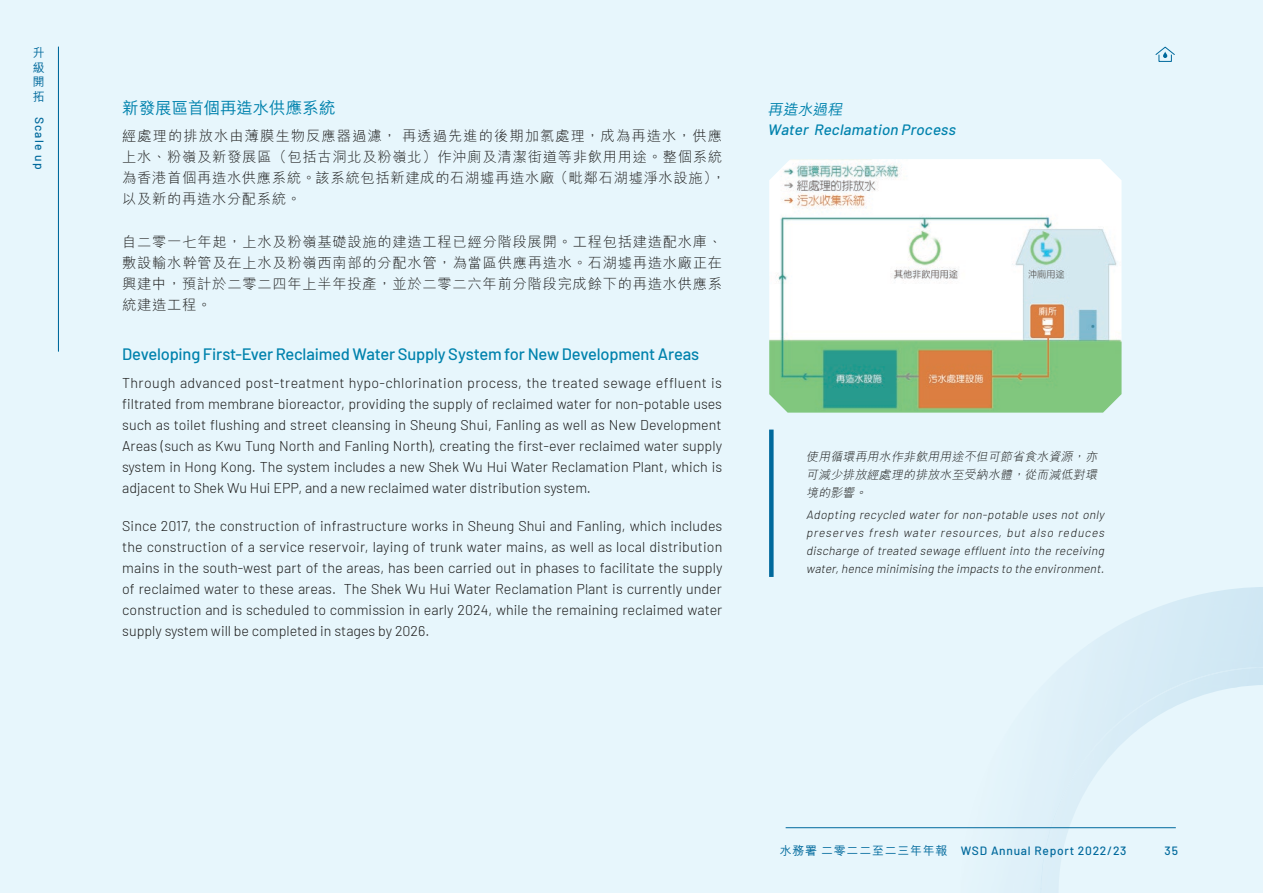
<style>
.page{position:relative;width:1263px;height:893px;background:#e7f6fc}
.page>*{position:absolute;margin:0;border:0;box-sizing:border-box;transform-origin:0 0}
.L4{font:500 16.5px "Barlow";letter-spacing:-.015em;color:#0082ad}
.L4-2{font:500 16.5px "M Hei HK";color:#0082ad}
.L5{font:italic 500 15px "Barlow";color:#0082ad}
.L5-2{font:italic 500 15px "M Hei HK";color:#0082ad}
.Body-E{font:300 14.25px/21px "Barlow";letter-spacing:.005em;color:#1c1c1b;text-align:justify}
.Body-C{font:300 14.25px/21px "M Hei HK";letter-spacing:.055em;color:#1c1c1b}
.t1{font:italic 300 12px "Barlow";color:#1c1c1b}
.t2{font:italic 300 12px/18px "M Hei HK";color:#1c1c1b}
.t3{font:500 12px "Barlow";letter-spacing:.06em;color:#00699c}
.t4{font:500 12px/14.4px "M Hei HK";letter-spacing:.06em;color:#00699c;text-align:justify}
</style>
<div class="page">
<img style="left:1177px;top:587px;width:86px;height:23px">
<div style="left:1087px;top:644px;width:176px;height:43px;background:#d4eaf5"></div>
<img style="left:1083px;top:668px;width:155px;height:39px">
<img style="left:1077px;top:693px;width:96px;height:37px">
<img style="left:1076px;top:718px;width:61px;height:25px">
<svg style="left:1259px;top:667px;width:4px;height:4px"></svg>
<img style="left:1209px;top:667px;width:50px;height:8px">
<img style="left:1174px;top:674px;width:38px;height:14px">
<img style="left:1145px;top:686px;width:31px;height:17px">
<img style="left:1120px;top:702px;width:27px;height:19px">
<img style="left:1040px;top:720px;width:82px;height:169px">
<div style="left:769px;top:430px;width:5px;height:147px;background:#00699c"></div>
<img style="left:769px;top:159px;width:352px;height:254px">
<hr style="left:786px;top:827px;width:390px;height:1px;background:#00699c">
<hr style="left:58px;top:47px;width:1px;height:304px;background:#00699c">
<div style="left:1158px;top:55px;width:14px;height:7px;border:1px solid #00699c"></div>
<svg style="left:1155px;top:46px;width:20px;height:12px"></svg>
<p class="t4" style="left:33px;top:45px;width:13px">升級開拓</p>
<p class="t3" style="left:48px;top:117px;width:54px;rotate:90deg">Scale up</p>
<h3 class="L4-2" style="left:122px;top:96px;width:215px">新發展區首個再造水供應系統</h3>
<p class="Body-C" style="left:122px;top:125px;width:605px">經處理的排放水由薄膜生物反應器過濾，再透過先進的後期加氯處理，成為再造水，供應上水、粉嶺及新發展區（包括古洞北及粉嶺北）作沖廁及清潔街道等非飲用用途。整個系統為香港首個再造水供應系統。該系統包括新建成的石湖墟再造水廠（毗鄰石湖墟淨水設施，(以及新的再造水分配系統。</p>
<p class="Body-C" style="left:122px;top:231px;width:601px;text-align:justify">自二零一七年起，上水及粉嶺基礎設施的建造工程已經分階段展開。工程包括建造配水庫、敷設輸水幹管及在上水及粉嶺西南部的分配水管，為當區供應再造水。石湖墟再造水廠正在興建中，預計於二零二四年上半年投產，並於二零二六年前分階段完成餘下的再造水供應系統建造工程。</p>
<h3 class="L4" style="left:122px;top:342px;width:578px">Developing First-Ever Reclaimed Water Supply System for New Development Areas</h3>
<p class="Body-E" style="left:122px;top:371px;width:601px">Through advanced post-treatment hypo-chlorination process, the treated sewage effluent is filtrated from membrane bioreactor, providing the supply of reclaimed water for non-potable uses such as toilet flushing and street cleansing in Sheung Shui, Fanling as well as New Development Areas (such as Kwu Tung North and Fanling North ,) creating the first-ever reclaimed water supply system in Hong Kong. The system includes a new Shek Wu Hui Water Reclamation Plant, which is adjacent to Shek Wu Hui EPP, and a new reclaimed water distribution system.</p>
<p class="Body-E" style="left:122px;top:514px;width:602px;text-align:right">Since 2017, the construction of infrastructure works in Sheung Shui and Fanling, which includes the construction of a service reservoir, laying of trunk water mains, as well as local distribution mains in the south-west part of the areas, has been carried out in phases to facilitate the supply The Shek Wu Hui Water Reclamation Plant is currently under</p>
<p class="Body-E" style="left:122px;top:577px;width:602px;text-align:left">of reclaimed water to these areas.<br>construction and is scheduled to commission in early 2024, while the remaining reclaimed water supply system will be completed in stages by 2026.</p>
<h4 class="L5-2" style="left:768px;top:99px;width:80px">再造水過程</h4>
<h4 class="L5" style="left:768px;top:118px;width:193px">Water Reclamation Process</h4>
<p class="t2" style="left:1024px;top:448px;width:76px;text-indent:-218px">使用循環再用水作非飲用用途不但可節省食水資源<br>從而減低對環</p>
<p class="t2" style="left:1085px;top:448px;width:16px">亦</p>
<p class="t2" style="left:1073px;top:448px;width:16px">，</p>
<p class="t2" style="left:855px;top:466px;width:161px;text-indent:-48px">可減少排放經處理的排放水至受納水體。</p>
<p class="t2" style="left:1012px;top:466px;width:16px">，</p>
<p class="t2" style="left:806px;top:484px;width:52px">境的影響</p>
<p class="t1" style="left:806px;top:506px;width:302px">Adopting recycled water for non potable uses not only</p>
<p class="t1" style="left:982px;top:506px;width:9px">-</p>
<p class="t1" style="left:806px;top:524px;width:196px">preserves fresh water resources</p>
<p class="t1" style="left:806px;top:542px;width:302px">discharge of treated sewage effluent into the receiving</p>
<p class="t1" style="left:1101px;top:560px;width:8px">.</p>
<p class="t1" style="left:998px;top:524px;width:110px">, but also reduces</p>
<p class="t1" style="left:835px;top:560px;width:269px">, hence minimising the impacts to the environment</p>
<p class="t1" style="left:806px;top:560px;width:34px">water</p>
<p class="t4" style="left:780px;top:842px;width:169px">水務署二零二二至二三年年報</p>
<p class="t3" style="left:961px;top:842px;width:167px">WSD Annual Report 2022/23</p>
<p class="t3" style="left:1165px;top:842px;width:15px">35</p>
</div>
